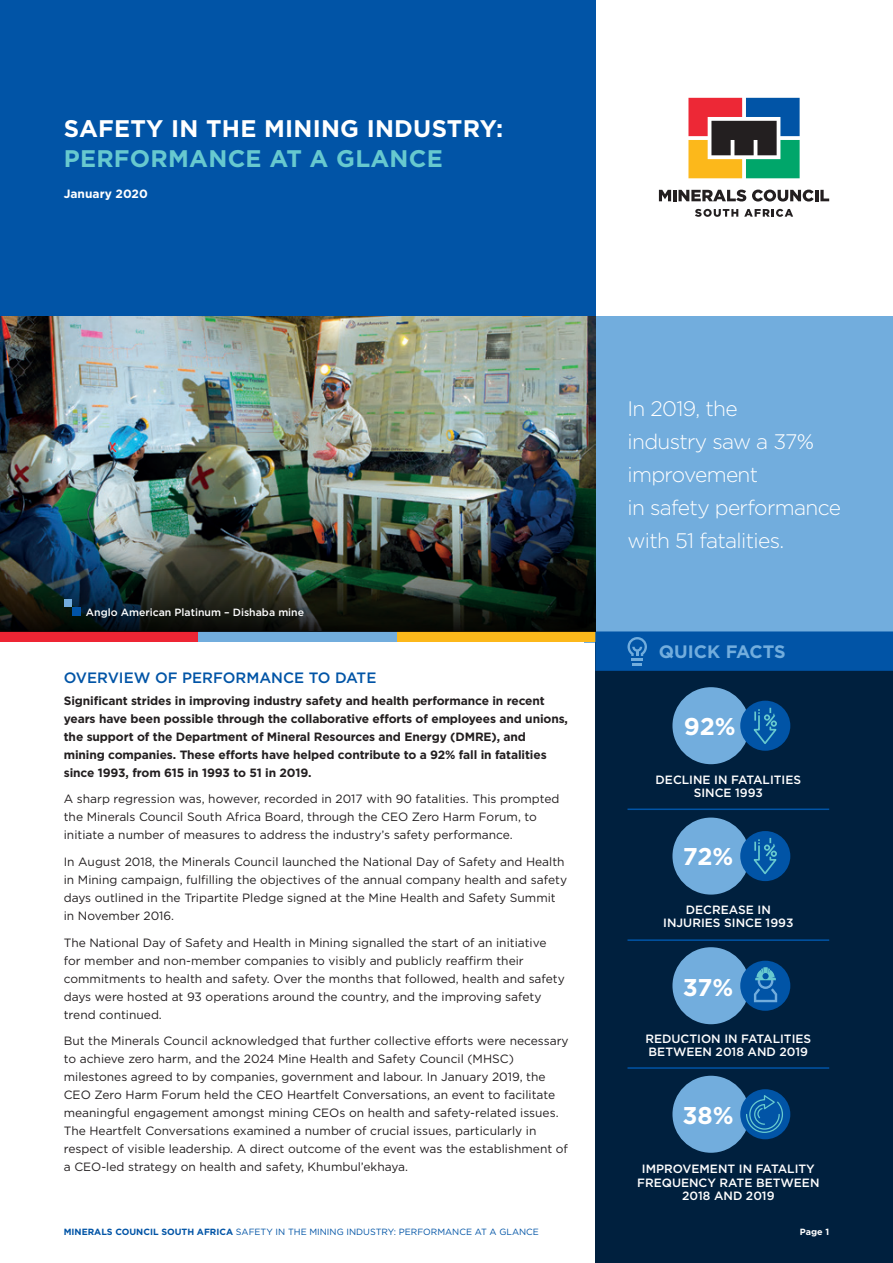
<style>
.page{position:relative;width:893px;height:1263px;background:#fff}
.page>*{position:absolute;margin:0;border:0;box-sizing:border-box;transform-origin:0 0}
.Quick_facts_copy{font:700 24.3px "Gotham";letter-spacing:-.015em;color:#fff}
.Heading_2_2017{font:700 24px/30px "Gotham";letter-spacing:.01em;color:#fff}
.Pull_quotes_2017{font:300 21px/33px "Gotham";letter-spacing:-.03em;color:#fff}
.Quick_facts{font:700 18px "Gotham";color:#72addd}
.Heading_1_2017{font:500 15px "Gotham";color:#0154a6}
.Body_Copy_2017{font:12px/18px "Gotham";color:#231f20}
.Body_Copy_2017-2{font:700 12px/18px "Gotham";letter-spacing:-.01em;color:#231f20}
.Quick_facts_copy-2{font:500 12px/13.5px "Gotham";color:#fff;text-align:center}
.Table_headings{font:700 12px "Gotham";color:#fff}
.t1{font:500 10.5px "Gotham";color:#fff}
.t2{font:9px "Gotham";color:#0154a6}
.Body_Copy_2017-3{font:700 9px "Gotham";color:#fff}
.s1{color:#67c9cf}
.s2{font-weight:700}
</style>
<div class="page">
<div style="left:585px;top:302px;width:308px;height:340px;background:#72addd"></div>
<div style="left:595px;top:642px;width:298px;height:621px;background:#00203e"></div>
<img style="left:0;top:316px;width:595px;height:148px">
<div style="left:595px;top:0;width:298px;height:316px;background:#fff"></div>
<div style="left:0;top:0;width:595px;height:316px;background:#0154a6"></div>
<div style="left:0;top:631px;width:198px;height:11px;background:#ee2534"></div>
<div style="left:198px;top:631px;width:199px;height:11px;background:#72addd"></div>
<div style="left:397px;top:631px;width:198px;height:11px;background:#fcb81b"></div>
<svg style="left:595px;top:631px;width:298px;height:40px;background:#0456a6"></svg>
<svg style="left:688px;top:98px;width:112px;height:80px;background:#787563"></svg>
<svg style="left:659px;top:190px;width:87px;height:11px"></svg>
<svg style="left:752px;top:190px;width:77px;height:12px"></svg>
<svg style="left:695px;top:209px;width:43px;height:8px"></svg>
<svg style="left:744px;top:209px;width:49px;height:8px"></svg>
<div style="left:672px;top:687px;width:77px;height:77px;background:#72addd;border-radius:50%"></div>
<div style="left:740px;top:701px;width:50px;height:50px;background:#0154a6;border-radius:50%"></div>
<hr style="left:627px;top:939px;width:202px;height:2px;background:#0154a6">
<hr style="left:627px;top:1067px;width:202px;height:2px;background:#0154a6">
<hr style="left:627px;top:808px;width:202px;height:2px;background:#0154a6">
<div style="left:672px;top:817px;width:77px;height:77px;background:#72addd;border-radius:50%"></div>
<div style="left:740px;top:831px;width:50px;height:50px;background:#0154a6;border-radius:50%"></div>
<div style="left:672px;top:947px;width:77px;height:77px;background:#72addd;border-radius:50%"></div>
<div style="left:740px;top:961px;width:50px;height:50px;background:#0154a6;border-radius:50%"></div>
<div style="left:672px;top:1076px;width:77px;height:77px;background:#72addd;border-radius:50%"></div>
<div style="left:740px;top:1089px;width:50px;height:50px;background:#0154a6;border-radius:50%"></div>
<svg style="left:754px;top:967px;width:23px;height:35px"></svg>
<svg style="left:753px;top:707px;width:24px;height:37px"></svg>
<svg style="left:753px;top:837px;width:24px;height:38px"></svg>
<img style="left:0;top:464px;width:595px;height:167px">
<div style="left:64px;top:599px;width:8px;height:8px;background:#72addd"></div>
<div style="left:72px;top:606px;width:9px;height:9px;background:#0154a6"></div>
<svg style="left:745px;top:1093px;width:39px;height:40px"></svg>
<p class="Heading_2_2017" style="left:64px;top:113px;width:441px">SAFETY IN THE MINING INDUSTRY:<br><span class="s1">PERFORMANCE AT A GLANCE</span></p>
<p class="Table_headings" style="left:64px;top:186px;width:86px">January 2020</p>
<p class="t1" style="left:86px;top:605px;width:220px">Anglo American Platinum – Dishaba mine</p>
<p class="Heading_1_2017" style="left:64px;top:668px;width:314px">OVERVIEW OF PERFORMANCE TO DATE</p>
<p class="Body_Copy_2017-2" style="left:64px;top:692px;width:506px">Significant strides in improving industry safety and health performance in recent years have been possible through the collaborative efforts of employees and unions, the support of the Department of Mineral Resources and Energy (DMRE), and mining companies. These efforts have helped contribute to a 92% fall in fatalities since 1993, from 615 in 1993 to 51 in 2019.</p>
<p class="Body_Copy_2017" style="left:64px;top:790px;width:497px">A sharp regression was, however, recorded in 2017 with 90 fatalities. This prompted the Minerals Council South Africa Board, through the CEO Zero Harm Forum, to initiate a number of measures to address the industry’s safety performance.</p>
<p class="Body_Copy_2017" style="left:64px;top:852px;width:505px">In August 2018, the Minerals Council launched the National Day of Safety and Health in Mining campaign, fulfilling the objectives of the annual company health and safety days outlined in the Tripartite Pledge signed at the Mine Health and Safety Summit in November 2016.</p>
<p class="Body_Copy_2017" style="left:64px;top:933px;width:503px">The National Day of Safety and Health in Mining signalled the start of an initiative for member and non-member companies to visibly and publicly reaffirm their commitments to health and safety. Over the months that followed, health and safety days were hosted at 93 operations around the country, and the improving safety trend continued.</p>
<p class="Body_Copy_2017" style="left:64px;top:1031px;width:506px">But the Minerals Council acknowledged that further collective efforts were necessary to achieve zero harm, and the 2024 Mine Health and Safety Council (MHSC) milestones agreed to by companies, government and labour. In January 2019, the CEO Zero Harm Forum held the CEO Heartfelt Conversations, an event to facilitate meaningful engagement amongst mining CEOs on health and safety-related issues.<br>The Heartfelt Conversations examined a number of crucial issues, particularly in respect of visible leadership. A direct outcome of the event was the establishment of a CEO-led strategy on health and safety, Khumbul’ekhaya.</p>
<p class="t2" style="left:64px;top:1226px;width:477px"><span class="s2">MINERALS COUNCIL SOUTH AFRICA</span> SAFETY IN THE MINING INDUSTRY: PERFORMANCE AT A GLANCE</p>
<p class="Pull_quotes_2017" style="left:627px;top:391px;width:215px">In 2019, the<br>industry saw a 37% improvement<br>in safety performance with 51 fatalities.</p>
<p class="Quick_facts" style="left:659px;top:640px;width:128px">QUICK FACTS</p>
<p class="Quick_facts_copy" style="left:684px;top:710px;width:53px">92%</p>
<p class="Quick_facts_copy-2" style="left:656px;top:773px;width:147px">DECLINE IN FATALITIES<br>SINCE 1993</p>
<p class="Quick_facts_copy" style="left:683px;top:841px;width:52px">72%</p>
<p class="Quick_facts_copy-2" style="left:663px;top:902px;width:132px">DECREASE IN<br>INJURIES SINCE 1993</p>
<p class="Quick_facts_copy" style="left:683px;top:971px;width:52px">37%</p>
<p class="Quick_facts_copy-2" style="left:645px;top:1032px;width:167px;text-align:left">REDUCTION IN FATALITIES<br>BETWEEN 2018 AND 2019</p>
<p class="Quick_facts_copy" style="left:682px;top:1099px;width:53px">38%</p>
<p class="Quick_facts_copy-2" style="left:637px;top:1162px;width:184px">IMPROVEMENT IN FATALITY<br>FREQUENCY RATE BETWEEN<br>2018 AND 2019</p>
<p class="Body_Copy_2017-3" style="left:800px;top:1225px;width:31px">Page 1</p>
</div>
